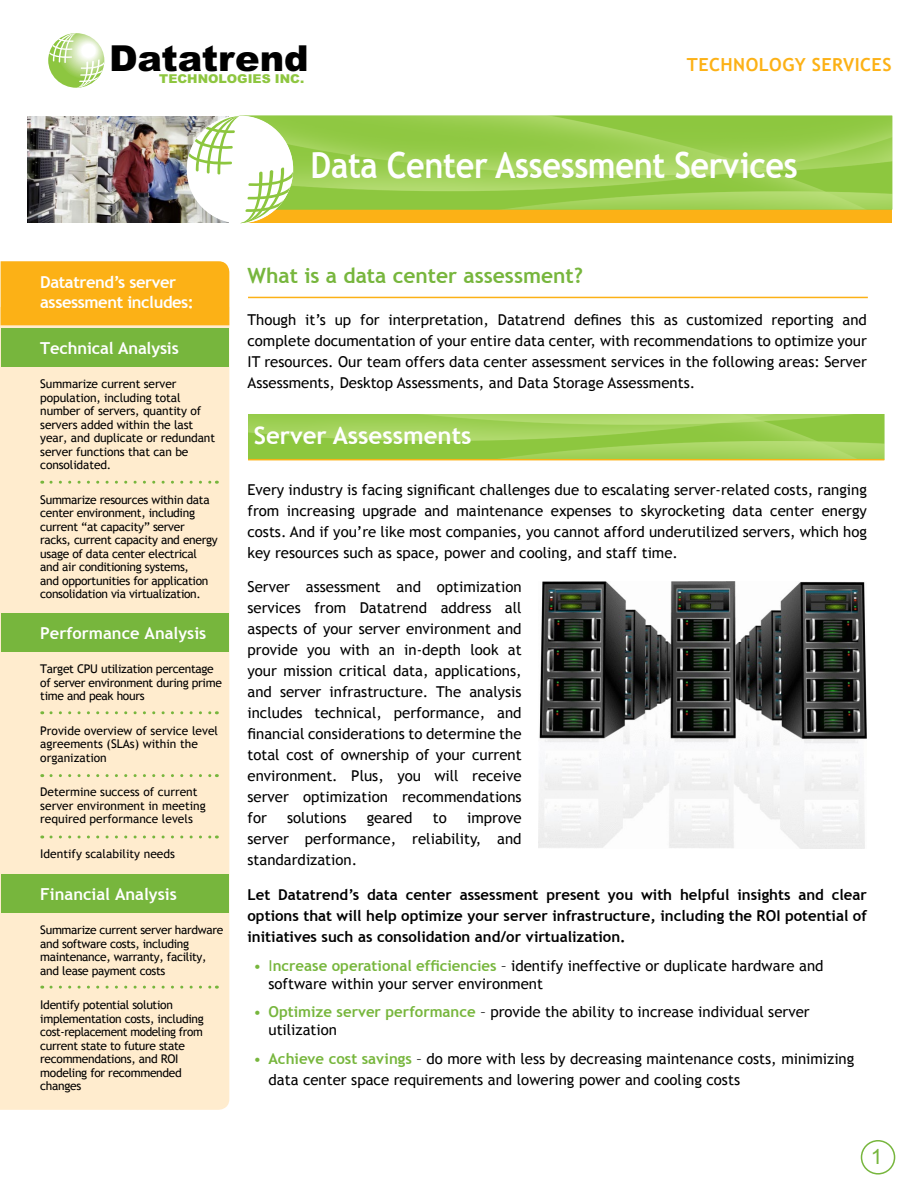
<style>
.page{position:relative;width:918px;height:1188px;background:#fff}
.page>*{position:absolute;margin:0;border:0;box-sizing:border-box;transform-origin:0 0}
.t1{font:700 36px "Trebuchet MS";letter-spacing:-.01em;color:#fff;scale:.9 1}
.t2{font:900 35.85px "Arial";color:#000}
.t3{font:700 24px "Trebuchet MS";color:#fff}
.t4{font:700 21px "Trebuchet MS";color:#77b63d}
.t5{font:21px "Arial";color:#77b63d}
.t6{font:700 18px "Trebuchet MS";letter-spacing:.025em;color:#fcb116}
.t7{font:700 16.5px/19.8px "Trebuchet MS";letter-spacing:-.015em;color:#fff}
.t8{font:15px/21px "Trebuchet MS";color:#000;text-align:justify}
.t9{font:700 15px/21px "Trebuchet MS";color:#000}
.t10{font:900 12.3px "Arial";color:#8ec640}
.t11{font:12px/13.5px "Trebuchet MS";letter-spacing:-.025em;color:#000}
.t12{font:12px/13.5px "Trebuchet MS";color:#000}
.t13{font:11.7px "Trebuchet MS";letter-spacing:-.025em;color:#000}
.s1{color:#77b63d}
.s2{font-weight:700;color:#77b63d}
</style>
<div class="page">
<div style="left:246px;top:116px;width:646px;height:106px;background:#fcb116"></div>
<div style="left:0;top:307px;width:229px;height:803px;background:#ffecce"></div>
<div style="left:1px;top:261px;width:228px;height:64px;background:#fcb116"></div>
<img style="left:293px;top:116px;width:599px;height:94px">
<img style="left:248px;top:414px;width:636px;height:45px">
<svg style="left:48px;top:33px;width:56px;height:55px"></svg>
<hr style="left:248px;top:459px;width:636px;height:1px;background:#fcb116">
<img style="left:28px;top:116px;width:161px;height:106px">
<svg style="left:189px;top:116px;width:104px;height:107px"></svg>
<div style="left:1px;top:328px;width:228px;height:39px;background:#77b63d"></div>
<div style="left:1px;top:613px;width:228px;height:39px;background:#77b63d"></div>
<div style="left:1px;top:874px;width:228px;height:39px;background:#77b63d"></div>
<svg style="left:51px;top:481px;width:166px;height:3px"></svg>
<hr style="left:248px;top:297px;width:620px;height:1px;background:#fcb116">
<svg style="left:51px;top:711px;width:166px;height:3px"></svg>
<svg style="left:51px;top:774px;width:166px;height:3px"></svg>
<svg style="left:51px;top:836px;width:166px;height:2px"></svg>
<svg style="left:51px;top:986px;width:166px;height:3px"></svg>
<img style="left:539px;top:581px;width:327px;height:268px">
<div style="left:861px;top:1140px;width:34px;height:35px;border:2px solid #77b63d;border-radius:50%"></div>
<h2 class="t2" style="left:109px;top:35px;width:201px">Datatrend</h2>
<p class="t10" style="left:159px;top:71px;width:147px">TECHNOLOGIES INC.</p>
<p class="t6" style="left:687px;top:53px;width:205px">Technology Services</p>
<h1 class="t1" style="left:311px;top:143px;width:543px">Data Center Assessment Services</h1>
<p class="t7" style="left:40px;top:273px;width:155px">Datatrend’s server assessment includes:</p>
<p class="t7" style="left:40px;top:338px;width:140px">Technical Analysis</p>
<p class="t11" style="left:40px;top:377px;width:176px">Summarize current server population, including total number of servers, quantity of servers added within the last year, and duplicate or redundant server functions that can be consolidated.</p>
<p class="t11" style="left:40px;top:493px;width:179px">Summarize resources within data center environment, including current “at capacity” server racks, current capacity and energy usage of data center electrical and air conditioning systems,<br>and opportunities for application consolidation via virtualization.</p>
<p class="t7" style="left:40px;top:623px;width:168px">Performance Analysis</p>
<p class="t11" style="left:40px;top:662px;width:183px">Target CPU utilization percentage of server environment during prime time and peak hours</p>
<p class="t12" style="left:40px;top:724px;width:179px">Provide overview of service level agreements (SLAs) within the organization</p>
<p class="t12" style="left:40px;top:785px;width:167px">Determine success of current server environment in meeting required performance levels</p>
<p class="t12" style="left:40px;top:847px;width:136px">Identify scalability needs</p>
<p class="t7" style="left:40px;top:884px;width:138px">Financial Analysis</p>
<p class="t13" style="left:40px;top:923px;width:185px">Summarize current server hardware</p>
<p class="t11" style="left:40px;top:937px;width:168px">and software costs, including maintenance, warranty, facility, and lease payment costs</p>
<p class="t11" style="left:40px;top:998px;width:165px">Identify potential solution implementation costs, including cost-replacement modeling from current state to future state recommendations, and ROI modeling for recommended changes</p>
<h3 class="t4" style="left:248px;top:262px;width:337px">What is a data center assessment?</h3>
<p class="t8" style="left:248px;top:310px;width:621px">Though it’s up for interpretation, Datatrend defines this as customized reporting and complete documentation of your entire data center, with recommendations to optimize your IT resources. Our team offers data center assessment services in the following areas: Server Assessments, Desktop Assessments, and Data Storage Assessments.</p>
<h3 class="t3" style="left:254px;top:421px;width:219px">Server Assessments</h3>
<p class="t8" style="left:248px;top:479px;width:621px">Every industry is facing significant challenges due to escalating server-related costs, ranging from increasing upgrade and maintenance expenses to skyrocketing data center energy costs. And if you’re like most companies, you cannot afford underutilized servers, which hog key resources such as space, power and cooling, and staff time.</p>
<p class="t8" style="left:248px;top:577px;width:276px">Server assessment and optimization services from Datatrend address all aspects of your server environment and provide you with an in-depth look at your mission critical data, applications, and server infrastructure. The analysis includes technical, performance, and financial considerations to determine the total cost of ownership of your current environment. Plus, you will receive server optimization recommendations for</p>
<p class="t8" style="left:287px;top:808px;width:61px">solutions</p>
<p class="t8" style="left:367px;top:808px;width:47px">geared</p>
<p class="t8" style="left:433px;top:808px;width:15px">to</p>
<p class="t8" style="left:248px;top:808px;width:276px;text-indent:220px">improve server performance, reliability, and standardization.</p>
<p class="t9" style="left:248px;top:884px;width:621px">Let Datatrend’s data center assessment present you with helpful insights and clear options that will help optimize your server infrastructure, including the ROI</p>
<p class="t9" style="left:785px;top:905px;width:83px">potential of</p>
<p class="t9" style="left:248px;top:926px;width:380px">initiatives such as consolidation and/or virtualization.</p>
<p class="t8" style="left:268px;top:956px;width:557px;line-height:18px;text-indent:-15px"><span class="s1">• I</span><span class="s2">ncrease operational efficiencies</span> – identify ineffective or duplicate hardware and software within your server environment</p>
<p class="t8" style="left:268px;top:1003px;width:543px;line-height:18px;text-indent:-15px"><span class="s1">•</span> <span class="s2">Optimize server performance</span> – provide the ability to increase individual server utilization</p>
<p class="t8" style="left:268px;top:1049px;width:587px;text-indent:-15px"><span class="s1">•</span> <span class="s2">Achieve cost savings</span> – do more with less by decreasing maintenance costs, minimizing data center space requirements and lowering power and cooling costs</p>
<h3 class="t5" style="left:871px;top:1143px;width:13px">1</h3>
</div>
